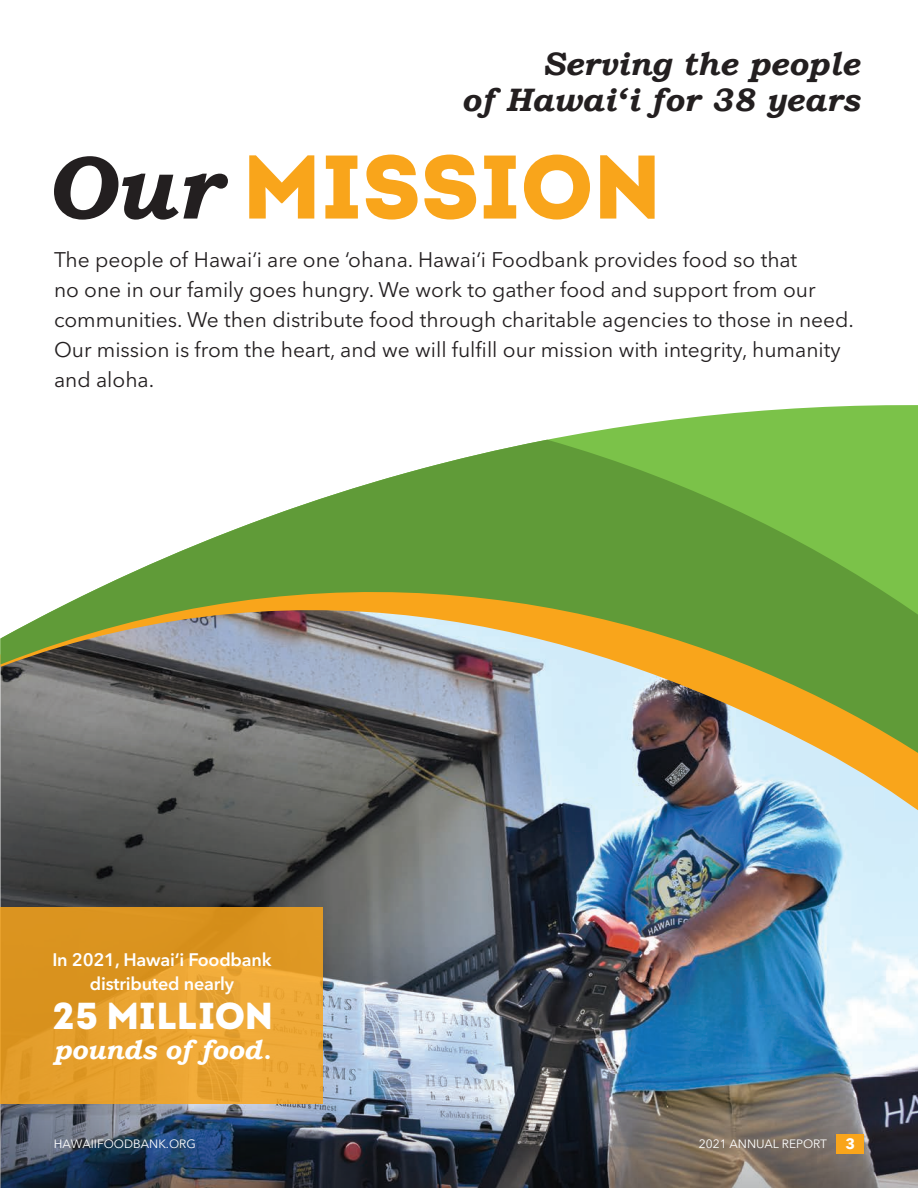
<style>
.page{position:relative;width:918px;height:1188px;background:#fff}
.page>*{position:absolute;margin:0;border:0;box-sizing:border-box;transform-origin:0 0}
.t1{font:900 90px "Intro";color:#f9a51b}
.t2{font:900 37.5px "Intro";letter-spacing:-.01em;color:#fff}
.t3{font:italic 700 32.4px/36px "Bookman Old Style";color:#231f20;text-align:right}
.t4{font:italic 700 27px "Bookman Old Style";letter-spacing:-.01em;color:#fff}
.t5{font:21px/30px "Avenir Next LT Pro";color:#231f20}
.t6{font:600 18px/24px "Avenir Next LT Pro";letter-spacing:-.01em;color:#fff;text-align:center}
.t7{font:12px "Avenir Next LT Pro";color:#fff}
.s1{font-family:"Bookman Old Style";font-weight:700;font-style:italic;color:#231f20}
.s2{font-family:"Avenir Next LT Pro";font-weight:600;font-style:normal}
.s3{font-weight:700;font-size:15px}
</style>
<div class="page">
<img style="left:0;top:820px;width:918px;height:276px">
<img style="left:0;top:1096px;width:918px;height:92px">
<svg style="left:546px;top:405px;width:372px;height:35px;fill:#7bc249"></svg>
<svg style="left:0;top:762px;width:918px;height:58px"></svg>
<svg style="left:0;top:440px;width:918px;height:322px"></svg>
<div style="left:837px;top:1134px;width:27px;height:20px;background:#f9a51b"></div>
<svg style="left:0;top:908px;width:322px;height:196px"></svg>
<h3 class="t3" style="left:461px;top:49px;width:400px">Serving the people<br>of Hawai‘i for 38 years</h3>
<h1 class="t1" style="left:45px;top:135px;width:618px"><span class="s1">Our</span> MISSION</h1>
<p class="t5" style="left:54px;top:246px;width:802px">The people of Hawai‘i are one ‘ohana. Hawai‘i Foodbank provides food so that<br>no one in our family goes hungry. We work to gather food and support from our communities. We then distribute food through charitable agencies to those in need.<br>Our mission is from the heart, and we will fulfill our mission with integrity, humanity and aloha.</p>
<p class="t6" style="left:52px;top:949px;width:221px">In 2021, Hawai‘i Foodbank distributed nearly</p>
<h2 class="t2" style="left:51px;top:995px;width:224px">25 MILLION</h2>
<p class="t4" style="left:54px;top:1040px;width:219px">pounds of food<span class="s2">.</span></p>
<p class="t7" style="left:54px;top:1138px;width:143px">HAWAIIFOODBANK.ORG</p>
<p class="t7" style="left:699px;top:1138px;width:158px">2021 ANNUAL REPORT <span class="s3">3</span></p>
</div>
